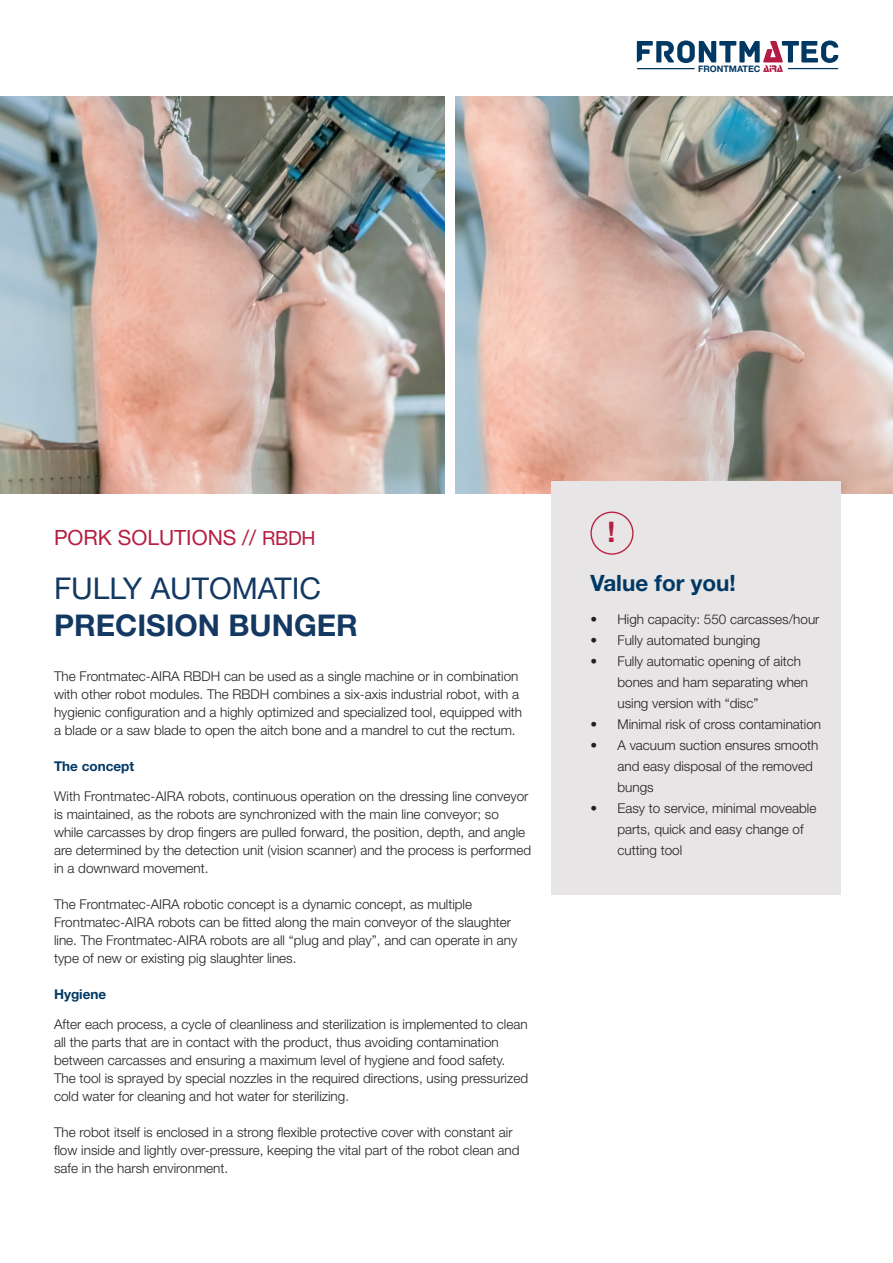
<style>
.page{position:relative;width:893px;height:1263px;background:#fff}
.page>*{position:absolute;margin:0;border:0;box-sizing:border-box;transform-origin:0 0}
.t1{font:700 30px "Helvetica Neue LT Std";color:#133963}
.t2{font:30px "Helvetica Neue LT Std";color:#133963}
.t3{font:700 28.35px "Helvetica Neue LT Std";color:#b71f42}
.t4{font:700 22.5px "Helvetica Neue LT Std";color:#003865}
.t5{font:21px "Helvetica Neue LT Std";color:#b61e40}
.t6{font:300 13.5px/18px "Helvetica Neue LT Std";color:#231f20}
.t7{font:700 13.5px "Helvetica Neue LT Std";color:#003865}
.t8{font:700 9px "Helvetica Neue LT Std";color:#003864}
.s1{font-size:19.5px}
</style>
<div class="page">
<img style="left:455px;top:96px;width:438px;height:397px">
<div style="left:551px;top:481px;width:289px;height:413px;background:#e7e5e5"></div>
<div style="left:590px;top:511px;width:44px;height:44px;border:1px solid #b92042;border-radius:50%"></div>
<svg style="left:637px;top:41px;width:201px;height:31px"></svg>
<hr style="left:788px;top:68px;width:50px;height:1px;background:#003864">
<img style="left:0;top:96px;width:445px;height:397px">
<p class="t8" style="left:698px;top:63px;width:64px">FRONTMATEC</p>
<p class="t5" style="left:54px;top:525px;width:263px">PORK SOLUTIONS // <span class="s1">RBDH</span></p>
<p class="t2" style="left:54px;top:570px;width:269px">FULLY AUTOMATIC</p>
<p class="t1" style="left:54px;top:607px;width:305px">PRECISION BUNGER</p>
<p class="t6" style="left:54px;top:667px;width:470px">The Frontmatec-AIRA RBDH can be used as a single machine or in combination with other robot modules. The RBDH combines a six-axis industrial robot, with a hygienic configuration and a highly optimized and specialized tool, equipped with a blade or a saw blade to open the aitch bone and a mandrel to cut the rectum.</p>
<p class="t7" style="left:54px;top:758px;width:82px">The concept</p>
<p class="t6" style="left:54px;top:787px;width:479px">With Frontmatec-AIRA robots, continuous operation on the dressing line conveyor is maintained, as the robots are synchronized with the main line conveyor; so while carcasses by drop fingers are pulled forward, the position, depth, and angle are determined by the detection unit (vision scanner) and the process is performed in a downward movement.</p>
<p class="t6" style="left:54px;top:895px;width:465px">The Frontmatec-AIRA robotic concept is a dynamic concept, as multiple Frontmatec-AIRA robots can be fitted along the main conveyor of the slaughter line. The Frontmatec-AIRA robots are all “plug and play”, and can operate in any type of new or existing pig slaughter lines.</p>
<p class="t7" style="left:54px;top:986px;width:54px">Hygiene</p>
<p class="t6" style="left:54px;top:1015px;width:475px">After each process, a cycle of cleanliness and sterilization is implemented to clean all the parts that are in contact with the product, thus avoiding contamination between carcasses and ensuring a maximum level of hygiene and food safety.</p>
<p class="t6" style="left:54px;top:1069px;width:476px">The tool is sprayed by special nozzles in the required directions, using pressurized cold water for cleaning and hot water for sterilizing.</p>
<p class="t6" style="left:54px;top:1123px;width:467px">The robot itself is enclosed in a strong flexible protective cover with constant air flow inside and lightly over-pressure, keeping the vital part of the robot clean and safe in the harsh environment.</p>
<p class="t3" style="left:608px;top:514px;width:9px">!</p>
<p class="t4" style="left:590px;top:569px;width:147px">Value for you!</p>
<p class="t6" style="left:590px;top:610px;width:231px">• High capacity: 550 carcasses/hour</p>
<p class="t6" style="left:590px;top:631px;width:172px">• Fully automated bunging</p>
<p class="t6" style="left:617px;top:650px;width:192px;line-height:21px;text-indent:-27px">• Fully automatic opening of aitch bones and ham separating when using version with “disc”</p>
<p class="t6" style="left:590px;top:715px;width:232px">• Minimal risk of cross contamination</p>
<p class="t6" style="left:617px;top:734px;width:203px;line-height:21px;text-indent:-27px">• A vacuum suction ensures smooth and easy disposal of the removed bungs</p>
<p class="t6" style="left:617px;top:797px;width:201px;line-height:21px;text-indent:-27px">• Easy to service, minimal moveable parts, quick and easy change of cutting tool</p>
</div>
